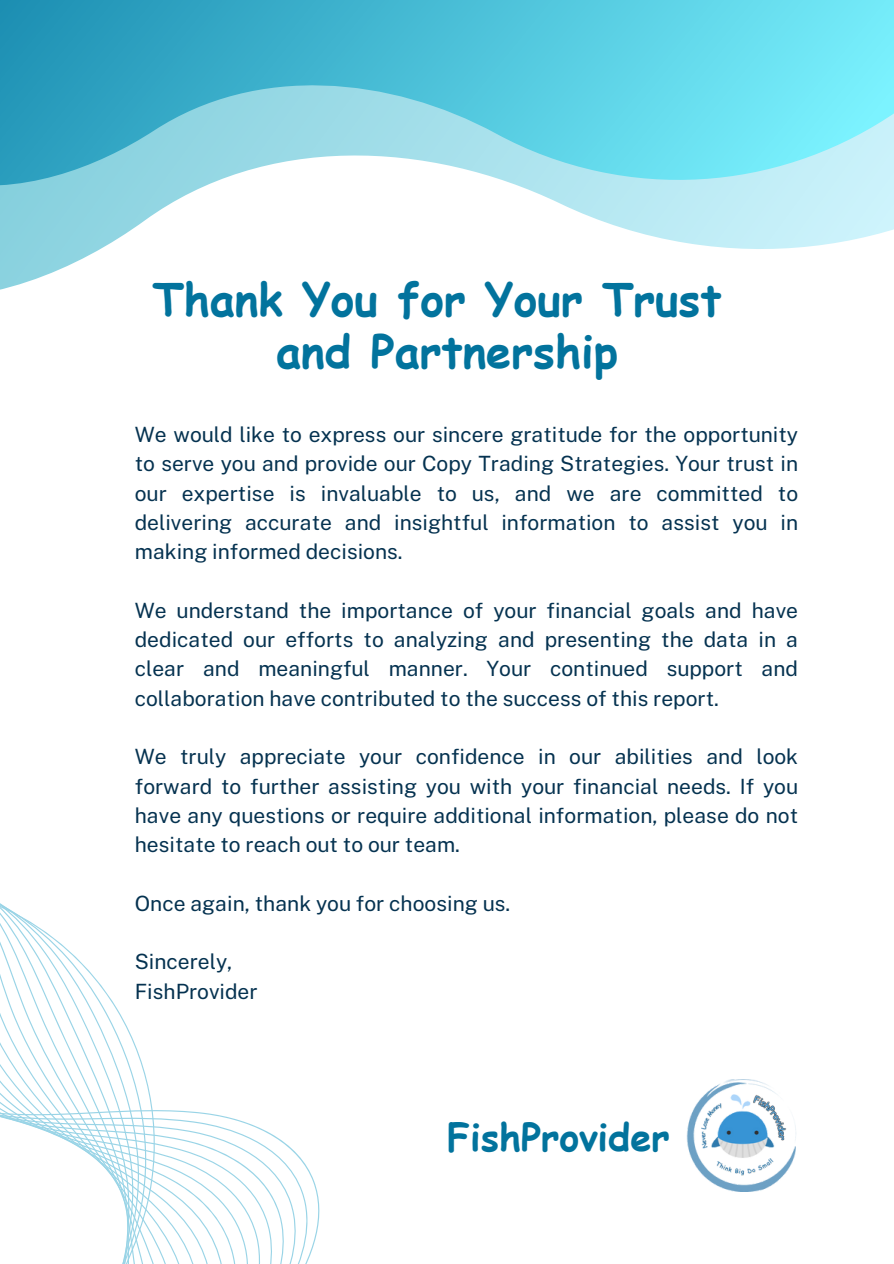
<style>
.page{position:relative;width:894px;height:1264px;background:#fff}
.page>*{position:absolute;margin:0;border:0;box-sizing:border-box;transform-origin:0 0}
.t1{font:700 45px "Comic Sans MS";color:#02739d}
.t2{font:700 37.8px "Comic Sans MS";color:#02739d}
.t3{font:21px/29.2px "Public Sans";color:#053250;text-align:justify}
</style>
<div class="page">
<svg style="left:0;top:903px;width:320px;height:360px"></svg>
<img style="left:686px;top:1079px;width:110px;height:112px">
<svg style="left:0;top:0;width:893px;height:290px"></svg>
<p class="t1" style="left:152px;top:266px;width:570px">Thank You for Your Trust</p>
<p class="t1" style="left:276px;top:318px;width:343px">and Partnership</p>
<p class="t3" style="left:135px;top:420px;width:664px">We would like to express our sincere gratitude for the opportunity to serve you and provide our Copy Trading Strategies. Your trust in our expertise is invaluable to us, and we are committed to delivering accurate and insightful information to assist you in making informed decisions.</p>
<p class="t3" style="left:135px;top:595px;width:664px">We understand the importance of your financial goals and have dedicated our efforts to analyzing and presenting the data in a clear and meaningful manner. Your continued support and collaboration have contributed to the success of this report.</p>
<p class="t3" style="left:135px;top:742px;width:664px">We truly appreciate your confidence in our abilities and look forward to further assisting you with your financial needs. If you have any questions or require additional information, please do not hesitate to reach out to our team.</p>
<p class="t3" style="left:135px;top:888px;width:377px">Once again, thank you for choosing us.</p>
<p class="t3" style="left:135px;top:947px;width:99px">Sincerely,</p>
<p class="t3" style="left:135px;top:976px;width:124px">FishProvider</p>
<p class="t2" style="left:447px;top:1108px;width:224px">FishProvider</p>
</div>
